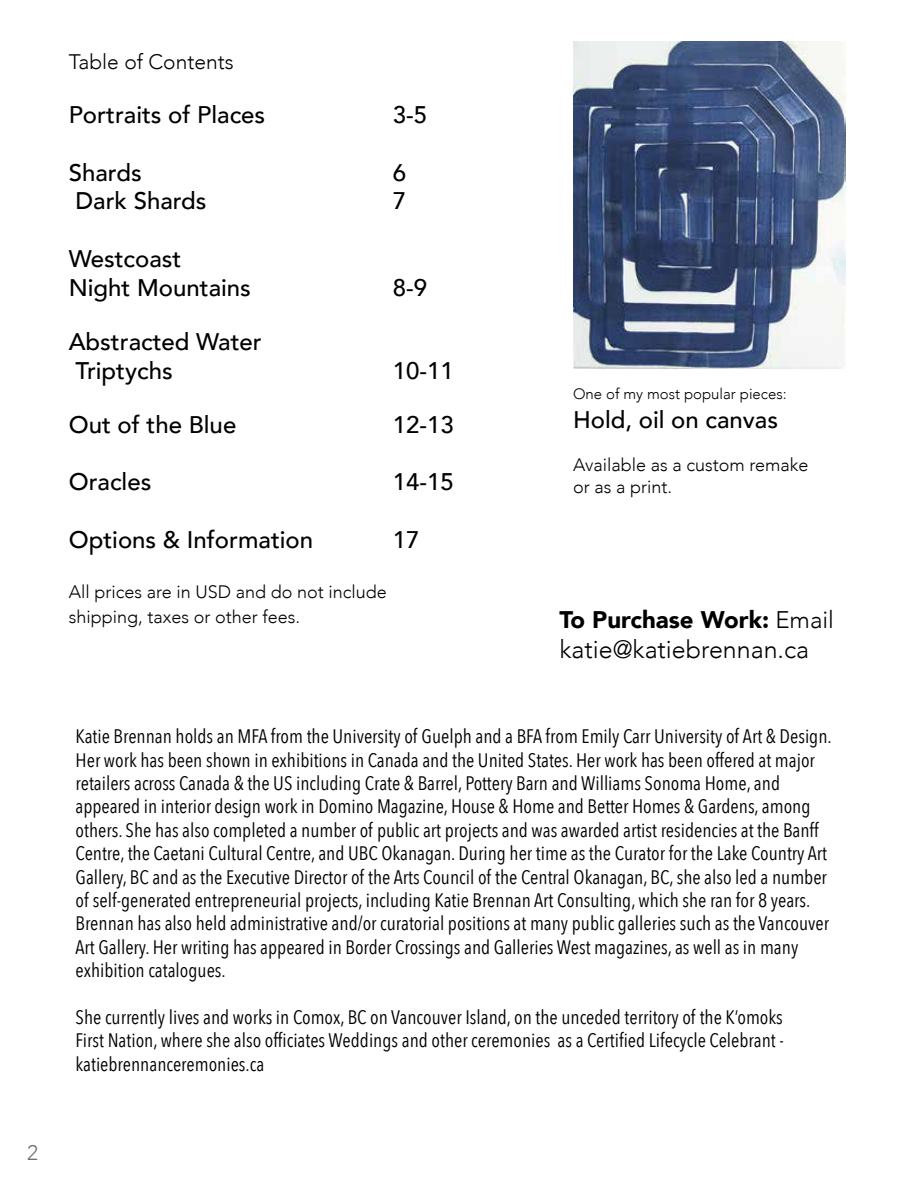
<style>
.page{position:relative;width:918px;height:1188px;background:#fff}
.page>*{position:absolute;margin:0;border:0;box-sizing:border-box;transform-origin:0 0}
.t1{font:300 25.05px "Avenir";color:#000}
.t2{font:500 24px/28.8px "Avenir";color:#000}
.t3{font:900 24px "Avenir";color:#000}
.t4{font:300 21px "Avenir";color:#000}
.t5{font:300 21px "Avenir";color:#6d6e71}
.t6{font:19.5px/23.4px "Avenir Next Condensed";color:#000}
.t7{font:300 18px/25.2px "Avenir";color:#000}
.t8{font:300 15px "Avenir";color:#000}
.s1{font-weight:300}
</style>
<div class="page">
<img style="left:573px;top:42px;width:272px;height:327px">
<p class="t5" style="left:27px;top:1140px;width:12px">2</p>
<p class="t4" style="left:69px;top:49px;width:166px">Table of Contents</p>
<p class="t2" style="left:69px;top:99px;width:198px">Portraits of Places</p>
<p class="t2" style="left:393px;top:99px;width:36px">3-5</p>
<p class="t2" style="left:69px;top:157px;width:74px">Shards</p>
<p class="t2" style="left:393px;top:157px;width:15px">6</p>
<p class="t2" style="left:75px;top:185px;width:133px">Dark Shards</p>
<p class="t2" style="left:393px;top:185px;width:15px">7</p>
<p class="t2" style="left:69px;top:243px;width:184px">Westcoast<br>Night Mountains</p>
<p class="t2" style="left:69px;top:326px;width:195px">Abstracted Water<br>Triptychs</p>
<p class="t2" style="left:393px;top:272px;width:36px">8-9</p>
<p class="t2" style="left:393px;top:355px;width:62px">10-11</p>
<p class="t2" style="left:69px;top:409px;width:169px">Out of the Blue</p>
<p class="t2" style="left:393px;top:409px;width:62px">12-13</p>
<p class="t2" style="left:69px;top:466px;width:84px">Oracles</p>
<p class="t2" style="left:393px;top:466px;width:62px">14-15</p>
<p class="t2" style="left:69px;top:524px;width:246px">Options &amp; Information</p>
<p class="t2" style="left:393px;top:524px;width:28px">17</p>
<p class="t7" style="left:69px;top:579px;width:320px">All prices are in USD and do not include shipping, taxes or other fees.</p>
<p class="t8" style="left:573px;top:385px;width:215px">One of my most popular pieces:</p>
<p class="t2" style="left:573px;top:404px;width:207px">Hold, oil on canvas</p>
<p class="t7" style="left:573px;top:454px;width:237px;line-height:21.6px">Available as a custom remake or as a print.</p>
<p class="t3" style="left:559px;top:599px;width:276px">To Purchase Work: <span class="s1">Email</span></p>
<p class="t1" style="left:559px;top:634px;width:251px">katie@katiebrennan.ca</p>
<p class="t6" style="left:76px;top:724px;width:758px">Katie Brennan holds an MFA from the University of Guelph and a BFA from Emily Carr University of Art &amp; Design.<br>Her work has been shown in exhibitions in Canada and the United States. Her work has been offered at major retailers across Canada &amp; the US including Crate &amp; Barrel, Pottery Barn and Williams Sonoma Home, and appeared in interior design work in Domino Magazine, House &amp; Home and Better Homes &amp; Gardens, among others. She has also completed a number of public art projects and was awarded artist residencies at the Banff Centre, the Caetani Cultural Centre, and UBC Okanagan. During her time as the Curator for the Lake Country Art Gallery, BC and as the Executive Director of the Arts Council of the Central Okanagan, BC, she also led a number of self-generated entrepreneurial projects, including Katie Brennan Art Consulting, which she ran for 8 years.<br>Brennan has also held administrative and/or curatorial positions at many public galleries such as the Vancouver Art Gallery. Her writing has appeared in Border Crossings and Galleries West magazines, as well as in many exhibition catalogues.</p>
<p class="t6" style="left:76px;top:1004px;width:710px;text-align:justify">She currently lives and works in Comox, BC on Vancouver Island, on the unceded territory of the K’omoks First Nation, where she also officiates Weddings and other ceremonies as a Certified Lifecycle Celebrant - katiebrennanceremonies.ca</p>
</div>
